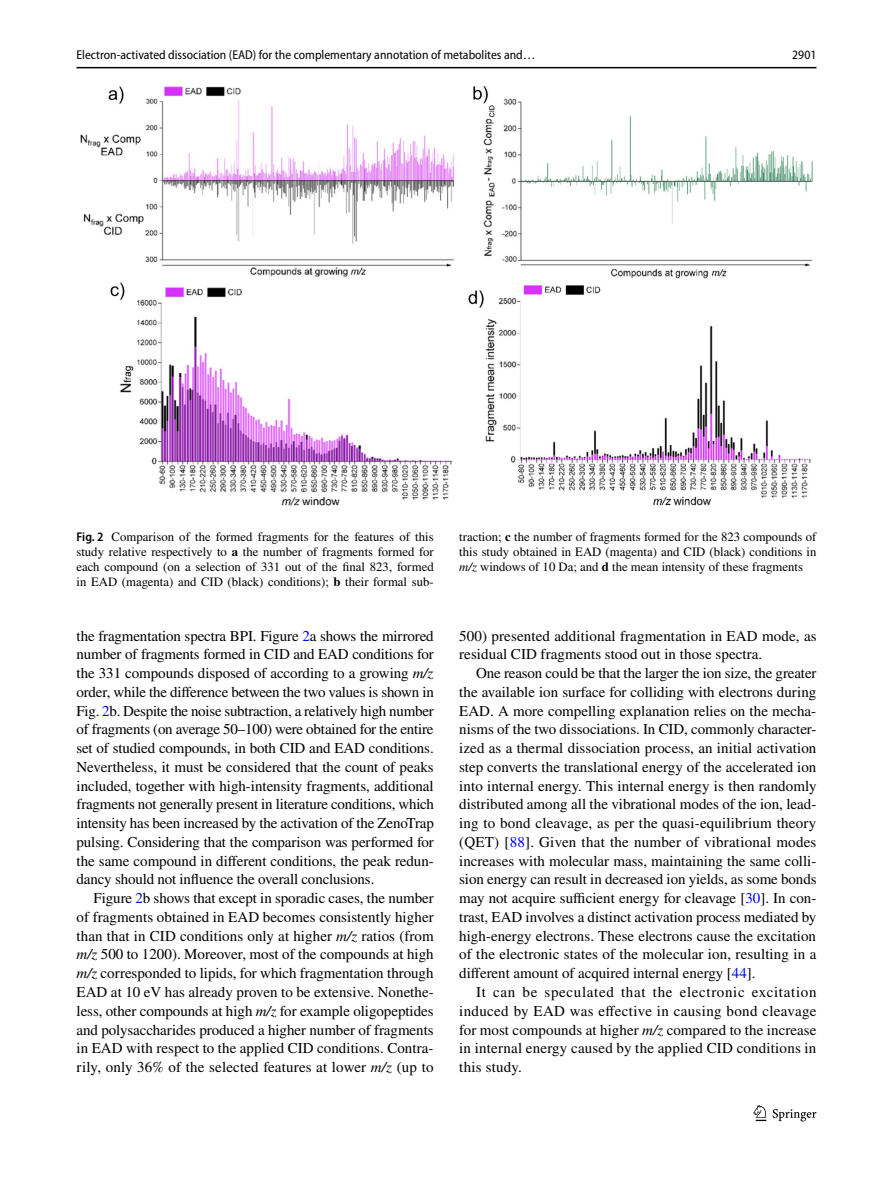
<style>
.page{position:relative;width:893px;height:1187px;background:#fff}
.page>*{position:absolute;margin:0;border:0;box-sizing:border-box;transform-origin:0 0}
.t1{font:15px/18.8px "STIX";letter-spacing:.005em;color:#000;text-align:justify}
.t2{font:12.75px/15px "STIX";color:#000;text-align:justify}
.t3{font:12.75px "Myriad Pro Semi Cn 3";color:#000}
.t4{font:semi-condensed 12.75px "Myriad Pro";color:#000}
.s1{font-family:"Myriad Pro";font-weight:600;font-stretch:semi-condensed}
.s2{font-weight:700}
.s3{font-style:italic}
.s4{color:#00f}
</style>
<div class="page">
<hr style="left:77px;top:67px;width:739px;height:1px;background:#000">
<svg style="left:753px;top:1105px;width:13px;height:15px"></svg>
<svg style="left:773px;top:1109px;width:43px;height:12px"></svg>
<img style="left:81px;top:87px;width:731px;height:418px">
<p class="t3" style="left:77px;top:48px;width:460px">Electron‑activated dissociation (EAD) for the complementary annotation of metabolites and…</p>
<p class="t4" style="left:792px;top:48px;width:26px">2901</p>
<p class="t2" style="left:77px;top:529px;width:359px"><span class="s1">Fig. 2</span> Comparison of the formed fragments for the features of this study relative respectively to <span class="s2">a</span> the number of fragments formed for each compound (on a selection of 331 out of the final 823, formed in EAD (magenta) and CID (black) conditions); <span class="s2">b</span> their formal sub-</p>
<p class="t2" style="left:459px;top:529px;width:359px">traction; <span class="s2">c</span> the number of fragments formed for the 823 compounds of this study obtained in EAD (magenta) and CID (black) conditions in <span class="s3">m/z</span> windows of 10 Da; and <span class="s2">d</span> the mean intensity of these fragments</p>
<p class="t1" style="left:77px;top:627px;width:359px">the fragmentation spectra BPI. Figure <span class="s4">2</span>a shows the mirrored number of fragments formed in CID and EAD conditions for the 331 compounds disposed of according to a growing <span class="s3">m/z </span>order, while the difference between the two values is shown in Fig. <span class="s4">2</span>b. Despite the noise subtraction, a relatively high number of fragments (on average 50–100) were obtained for the entire set of studied compounds, in both CID and EAD conditions.<br>Nevertheless, it must be considered that the count of peaks included, together with high-intensity fragments, additional fragments not generally present in literature conditions, which intensity has been increased by the activation of the ZenoTrap pulsing. Considering that the comparison was performed for the same compound in different conditions, the peak redun&shy;dancy should not influence the overall conclusions.</p>
<p class="t1" style="left:77px;top:889px;width:359px;text-indent:17px">Figure <span class="s4">2</span>b shows that except in sporadic cases, the number of fragments obtained in EAD becomes consistently higher than that in CID conditions only at higher <span class="s3">m/z</span> ratios (from <span class="s3">m/z</span> 500 to 1200). Moreover, most of the compounds at high <span class="s3">m/z</span> corresponded to lipids, for which fragmentation through EAD at 10 eV has already proven to be extensive. Nonethe&shy;less, other compounds at high <span class="s3">m/z</span> for example oligopeptides and polysaccharides produced a higher number of fragments in EAD with respect to the applied CID conditions. Contra&shy;rily, only 36% of the selected features at lower <span class="s3">m/z</span> (up to</p>
<p class="t1" style="left:459px;top:627px;width:359px">500) presented additional fragmentation in EAD mode, as residual CID fragments stood out in those spectra.</p>
<p class="t1" style="left:459px;top:664px;width:359px;text-indent:17px">One reason could be that the larger the ion size, the greater the available ion surface for colliding with electrons during EAD. A more compelling explanation relies on the mecha&shy;nisms of the two dissociations. In CID, commonly character&shy;ized as a thermal dissociation process, an initial activation step converts the translational energy of the accelerated ion into internal energy. This internal energy is then randomly distributed among all the vibrational modes of the ion, lead&shy;ing to bond cleavage, as per the quasi-equilibrium theory (QET) [<span class="s4">88</span>]. Given that the number of vibrational modes increases with molecular mass, maintaining the same colli&shy;sion energy can result in decreased ion yields, as some bonds may not acquire sufficient energy for cleavage [<span class="s4">30</span>]. In con&shy;trast, EAD involves a distinct activation process mediated by high-energy electrons. These electrons cause the excitation of the electronic states of the molecular ion, resulting in a different amount of acquired internal energy [<span class="s4">44</span>].</p>
<p class="t1" style="left:459px;top:983px;width:359px;text-indent:17px">It can be speculated that the electronic excitation induced by EAD was effective in causing bond cleavage for most compounds at higher <span class="s3">m/z</span> compared to the increase in internal energy caused by the applied CID conditions in this study.</p>
</div>
